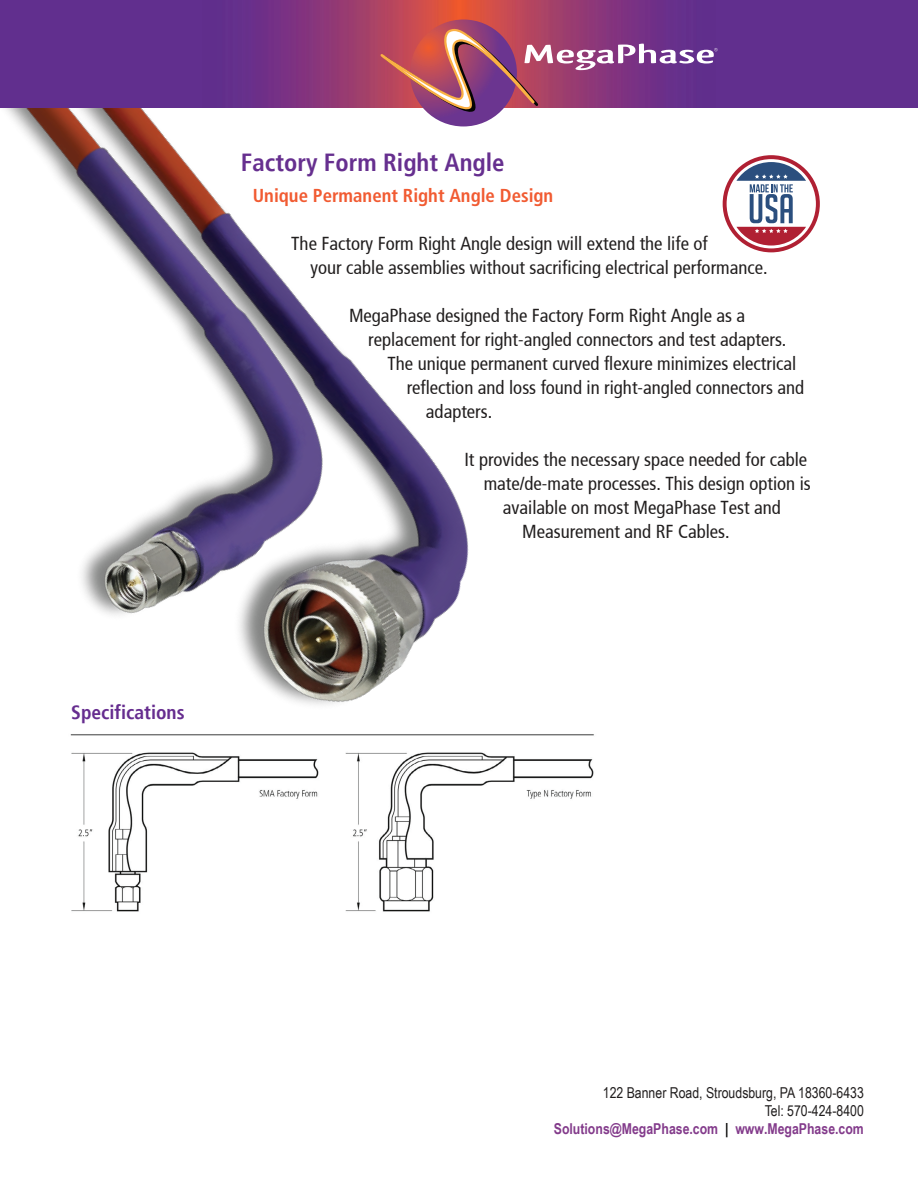
<style>
.page{position:relative;width:918px;height:1188px;background:#fff}
.page>*{position:absolute;margin:0;border:0;box-sizing:border-box;transform-origin:0 0}
.t1{font:700 condensed 24.75px "Frutiger";color:#662f8f}
.t2{font:700 condensed 19.5px "Frutiger";color:#662d8f}
.t3{font:condensed 18.75px/24px "Frutiger";color:#211e1e}
.t4{font:700 condensed 18.75px "Frutiger LT Std";color:#f15b32}
.t5{font:15px/18px "Arial Narrow";color:#211e1e;text-align:right}
.s1{font-weight:700;color:#833b8b}
.s2{font-weight:700;color:#050504}
</style>
<div class="page">
<img style="left:0;top:107px;width:469px;height:598px">
<img style="left:70px;top:734px;width:524px;height:178px">
<div style="left:0;top:0;width:918px;height:107px;background:#612f8e"></div>
<img style="left:256px;top:0;width:407px;height:107px">
<svg style="left:410px;top:20px;width:107px;height:106px"></svg>
<svg style="left:380px;top:26px;width:338px;height:95px"></svg>
<svg style="left:723px;top:155px;width:97px;height:97px"></svg>
<h1 class="t1" style="left:241px;top:148px;width:265px">Factory Form Right Angle</h1>
<p class="t4" style="left:253px;top:185px;width:302px">Unique Permanent Right Angle Design</p>
<p class="t3" style="left:311px;top:232px;width:459px;text-indent:-19px">The Factory Form Right Angle design will extend the life of<br>your cable assemblies without sacrificing electrical performance.</p>
<p class="t3" style="left:349px;top:304px;width:398px">MegaPhase designed the Factory Form Right Angle as a</p>
<p class="t3" style="left:368px;top:328px;width:420px">replacement for right-angled connectors and test adapters.</p>
<p class="t3" style="left:388px;top:352px;width:410px">The unique permanent curved flexure minimizes electrical</p>
<p class="t3" style="left:407px;top:376px;width:399px">reflection and loss found in right-angled connectors and</p>
<p class="t3" style="left:426px;top:400px;width:68px">adapters.</p>
<p class="t3" style="left:464px;top:448px;width:344px">It provides the necessary space needed for cable</p>
<p class="t3" style="left:484px;top:472px;width:329px">mate/de-mate processes. This design option is</p>
<p class="t3" style="left:503px;top:496px;width:279px">available on most MegaPhase Test and</p>
<p class="t3" style="left:522px;top:520px;width:209px">Measurement and RF Cables.</p>
<p class="t2" style="left:71px;top:701px;width:115px">Specifications</p>
<p class="t5" style="left:554px;top:1083px;width:312px">122 Banner Road, Stroudsburg, PA 18360-6433<br>Tel: 570-424-8400<br><span class="s1">Solutions@MegaPhase.com</span> <span class="s2">|</span> <span class="s1">www.MegaPhase.com</span></p>
</div>
